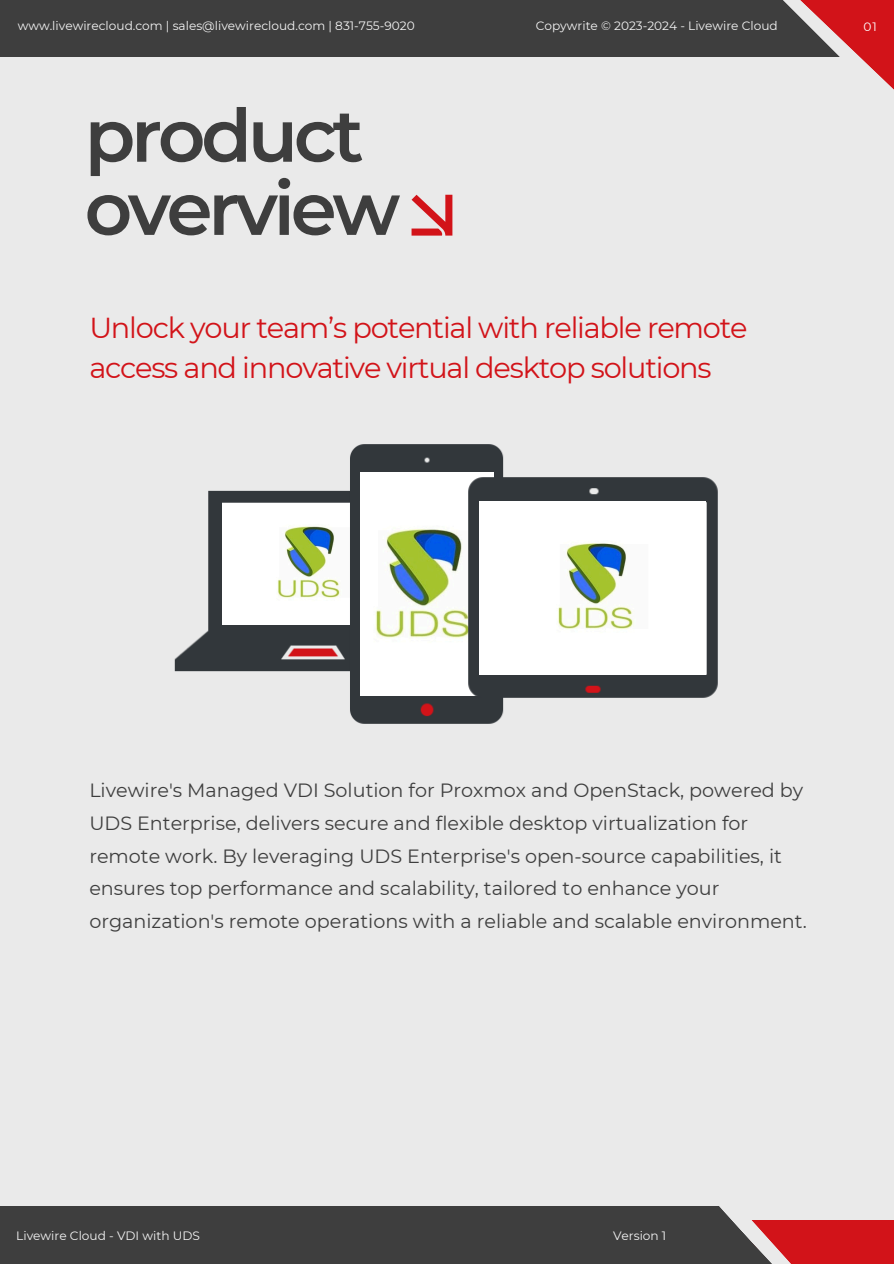
<style>
.page{position:relative;width:894px;height:1264px;background:#fff}
.page>*{position:absolute;margin:0;border:0;box-sizing:border-box;transform-origin:0 0}
.t1{font:600 73.8px/73.2px "Montserrat";letter-spacing:-.055em;color:#3e3e3e}
.t2{font:28.8px/39.3px "Montserrat";letter-spacing:-.04em;color:#d21319}
.t3{font:19.2px/32.7px "Montserrat";color:#3e3e3e}
.t4{font:12.15px "Montserrat";color:#f5f5f5}
.t5{font:12.15px "Montserrat";color:#fff}
</style>
<div class="page">
<div style="left:0;top:0;width:893px;height:1263px;background:#eaeaea"></div>
<svg style="left:411px;top:195px;width:41px;height:40px"></svg>
<img style="left:174px;top:490px;width:156px;height:182px">
<img style="left:223px;top:504px;width:107px;height:120px">
<img style="left:330px;top:444px;width:174px;height:280px">
<img style="left:360px;top:472px;width:100px;height:223px">
<img style="left:460px;top:470px;width:258px;height:236px">
<img style="left:479px;top:502px;width:226px;height:172px">
<div style="left:0;top:1206px;width:767px;height:57px;background:#3e3e3e"></div>
<div style="left:749px;top:1219px;width:144px;height:44px;background:#d21319"></div>
<svg style="left:719px;top:1206px;width:111px;height:57px"></svg>
<div style="left:0;top:0;width:840px;height:57px;background:#3e3e3e"></div>
<svg style="left:783px;top:0;width:110px;height:89px"></svg>
<p class="t4" style="left:18px;top:19px;width:398px">www.livewirecloud.com | sales@livewirecloud.com | 831-755-9020</p>
<p class="t4" style="left:535px;top:19px;width:243px">Copywrite © 2023-2024 - Livewire Cloud</p>
<h3 class="t5" style="left:863px;top:19px;width:15px">01</h3>
<p class="t1" style="left:85px;top:99px;width:317px">product overview</p>
<p class="t2" style="left:89px;top:308px;width:659px">Unlock your team’s potential with reliable remote access and innovative virtual desktop solutions</p>
<p class="t3" style="left:89px;top:774px;width:718px">Livewire's Managed VDI Solution for Proxmox and OpenStack, powered by UDS Enterprise, delivers secure and flexible desktop virtualization for remote work. By leveraging UDS Enterprise's open-source capabilities, it ensures top performance and scalability, tailored to enhance your organization's remote operations with a reliable and scalable environment.</p>
<p class="t4" style="left:16px;top:1228px;width:185px">Livewire Cloud - VDI with UDS</p>
<p class="t4" style="left:613px;top:1228px;width:55px">Version 1</p>
</div>
